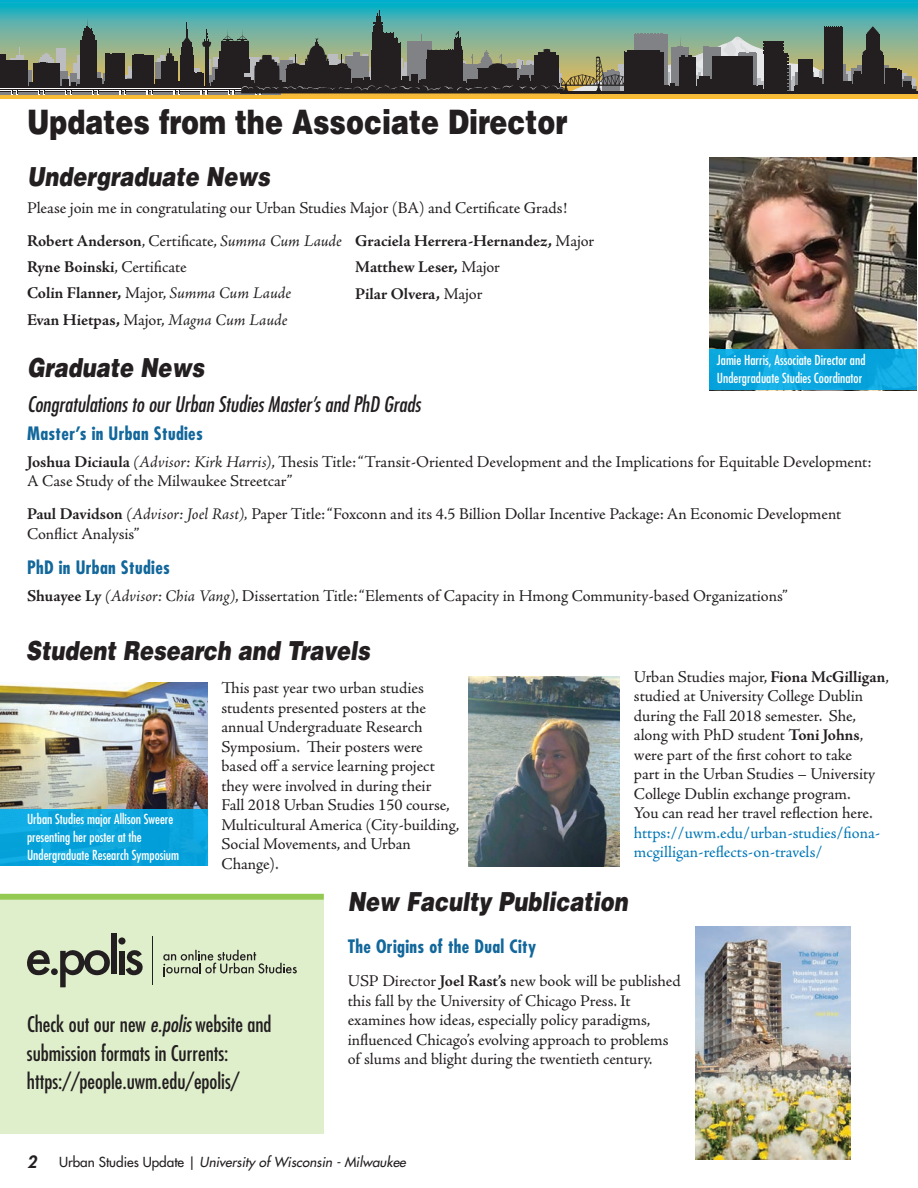
<style>
.page{position:relative;width:918px;height:1188px;background:#fff}
.page>*{position:absolute;margin:0;border:0;box-sizing:border-box;transform-origin:0 0}
.Heading{font:900 33.75px "Helvetica LT Std";color:#231f20;scale:.8 1}
.MiniHead{font:italic 900 26.25px "Helvetica LT Std";color:#231f20;scale:.8 1}
.Body{font:italic 900 26.25px "Helvetica LT Std";color:#231f20;scale:.8 1}
.MiniHead-2{font:condensed 21px/28.5px "Futura Std";color:#231f20}
.MiniHead-3{font:italic condensed 21px "Futura Std";color:#231f20}
.MiniHead-4{font:700 condensed 18px "Futura Std";letter-spacing:.02em;color:#12679b}
.blips{font:700 condensed 18px "Futura Std";letter-spacing:.02em;color:#12679b}
.Body-2{font:700 condensed 18px "Futura Std";letter-spacing:.02em;color:#12679b}
.Body-3{font:16.5px/19.5px "Adobe Jenson Pro";letter-spacing:-.005em;color:#231f20}
.MiniHead-5{font:16.5px/19.5px "Adobe Jenson Pro";letter-spacing:-.005em;color:#231f20}
.Body-4{font:700 16.5px "Adobe Jenson Pro";letter-spacing:-.005em;color:#231f20}
.Body-5{font:italic 16.5px "Adobe Jenson Pro";letter-spacing:-.005em;color:#231f20}
.t1{font:italic 800 16.5px "Futura Std";color:#231f20}
.t2{font:condensed 13.5px/18px "Futura Std";color:#fff}
.t3{font:italic 500 13.5px "Futura Std";color:#231f20}
.s1{font-weight:400}
.s2{font-weight:400;font-style:italic}
.s3{font-weight:700}
.s4{font-weight:700;font-style:normal}
.s5{font-style:normal}
.s6{font-style:italic}
.s7{color:#0077b7}
</style>
<div class="page">
<img style="left:709px;top:157px;width:207px;height:192px">
<div style="left:709px;top:349px;width:207px;height:41px;background:linear-gradient(to right,#09a5de,#0ea9e1)"></div>
<img style="left:0;top:683px;width:208px;height:126px">
<div style="left:0;top:809px;width:208px;height:57px;background:linear-gradient(to right,#0ba7de,#08a2dc)"></div>
<img style="left:469px;top:676px;width:151px;height:191px">
<div style="left:0;top:900px;width:324px;height:234px;background:#dfefcc"></div>
<div style="left:0;top:894px;width:324px;height:6px;background:#94ca54"></div>
<img style="left:695px;top:926px;width:156px;height:234px">
<svg style="left:60px;top:950px;width:50px;height:37px"></svg>
<svg style="left:27px;top:950px;width:23px;height:25px"></svg>
<svg style="left:126px;top:950px;width:17px;height:25px"></svg>
<div style="left:111px;top:934px;width:6px;height:40px;background:#231f20"></div>
<div style="left:119px;top:951px;width:6px;height:23px;background:#231f20"></div>
<hr style="left:152px;top:937px;width:1px;height:48px;background:#231f20">
<div style="left:118px;top:937px;width:8px;height:8px;background:#231f20;border-radius:50%"></div>
<div style="left:51px;top:968px;width:7px;height:7px;background:#231f20;border-radius:50%"></div>
<svg style="left:163px;top:950px;width:134px;height:27px"></svg>
<svg style="left:0;top:0;width:918px;height:99px;background:#53b1a4"></svg>
<div style="left:56px;top:48px;width:10px;height:44px;background:#bcbdc0"></div>
<svg style="left:39px;top:59px;width:15px;height:31px"></svg>
<svg style="left:41px;top:53px;width:11px;height:6px"></svg>
<div style="left:191px;top:68px;width:9px;height:23px;background:#bcbdc0"></div>
<svg style="left:27px;top:70px;width:4px;height:16px"></svg>
<svg style="left:59px;top:71px;width:6px;height:15px"></svg>
<div style="left:16px;top:56px;width:8px;height:33px;background:#bcbdc0"></div>
<div style="left:10px;top:59px;width:14px;height:30px;background:#bcbdc0"></div>
<hr style="left:20px;top:47px;width:1px;height:33px;background:#bcbdc0">
<div style="left:0;top:86px;width:280px;height:6px;background:#231f20"></div>
<div style="left:0;top:60px;width:27px;height:28px;background:#231f20"></div>
<div style="left:0;top:55px;width:5px;height:33px;background:#231f20"></div>
<div style="left:33px;top:63px;width:26px;height:25px;background:#231f20"></div>
<div style="left:81px;top:40px;width:16px;height:48px;background:#231f20"></div>
<div style="left:82px;top:36px;width:13px;height:47px;background:#231f20"></div>
<div style="left:83px;top:35px;width:12px;height:48px;background:#231f20"></div>
<div style="left:83px;top:34px;width:11px;height:48px;background:#231f20"></div>
<div style="left:83px;top:31px;width:10px;height:51px;background:#231f20"></div>
<div style="left:84px;top:29px;width:8px;height:50px;background:#231f20"></div>
<div style="left:84px;top:28px;width:6px;height:51px;background:#231f20"></div>
<hr style="left:91px;top:28px;width:1px;height:51px;background:#231f20">
<svg style="left:87px;top:18px;width:2px;height:10px"></svg>
<hr style="left:113px;top:53px;width:4px;height:35px;background:#231f20">
<hr style="left:109px;top:54px;width:4px;height:34px;background:#231f20">
<div style="left:116px;top:53px;width:8px;height:35px;background:#231f20"></div>
<hr style="left:193px;top:55px;width:1px;height:33px;background:#231f20">
<hr style="left:192px;top:47px;width:1px;height:33px;background:#231f20">
<hr style="left:191px;top:42px;width:1px;height:33px;background:#231f20">
<hr style="left:187px;top:22px;width:1px;height:33px;background:#231f20">
<hr style="left:186px;top:30px;width:1px;height:32px;background:#231f20">
<div style="left:192px;top:74px;width:11px;height:14px;background:#231f20"></div>
<div style="left:190px;top:72px;width:5px;height:16px;background:#231f20"></div>
<div style="left:197px;top:72px;width:5px;height:16px;background:#231f20"></div>
<div style="left:62px;top:80px;width:7px;height:7px;background:#231f20"></div>
<hr style="left:0;top:92px;width:280px;height:2px;background:#808285">
<hr style="left:0;top:88px;width:280px;height:3px;background:#fff">
<hr style="left:0;top:89px;width:280px;height:1px;background:#231f20">
<svg style="left:11px;top:90px;width:7px;height:4px"></svg>
<svg style="left:30px;top:82px;width:15px;height:12px"></svg>
<svg style="left:65px;top:41px;width:45px;height:53px"></svg>
<svg style="left:120px;top:32px;width:71px;height:62px"></svg>
<div style="left:376px;top:16px;width:5px;height:12px;background:#231f20"></div>
<svg style="left:376px;top:10px;width:5px;height:6px"></svg>
<svg style="left:201px;top:23px;width:717px;height:71px;background:#5f6f62"></svg>
<p class="Heading" style="left:27px;top:100px;width:677px">Updates from the Associate Director</p>
<p class="Body" style="left:27px;top:160px;width:305px">Undergraduate News</p>
<p class="Body-3" style="left:27px;top:198px;width:542px">Please join me in congratulating our Urban Studies Major (BA) and Certificate Grads!</p>
<p class="Body-4" style="left:27px;top:231px;width:316px">Robert Anderson<span class="s1">, Certificate,</span> <span class="s2">Summa Cum Laude</span></p>
<p class="Body-3" style="left:27px;top:257px;width:161px"><span class="s3">Ryne Boinski</span>, Certificate</p>
<p class="Body-4" style="left:27px;top:284px;width:266px">Colin Flanner, <span class="s1">Major,</span> <span class="s2">Summa Cum Laude</span></p>
<p class="Body-5" style="left:27px;top:310px;width:262px"><span class="s4">Evan Hietpas,</span> <span class="s5">Major,</span> Magna Cum Laude</p>
<p class="Body-4" style="left:355px;top:232px;width:241px">Graciela Herrera-Hernandez, <span class="s1">Major</span></p>
<p class="Body-4" style="left:355px;top:258px;width:146px">Matthew Leser, <span class="s1">Major</span></p>
<p class="Body-4" style="left:355px;top:284px;width:129px">Pilar Olvera, <span class="s1">Major</span></p>
<p class="t2" style="left:717px;top:351px;width:150px">Jamie Harris, Associate Director and<br>Undergraduate Studies Coordinator</p>
<p class="Body" style="left:27px;top:350px;width:223px">Graduate News</p>
<p class="MiniHead-3" style="left:27px;top:392px;width:395px">Congratulations to our Urban Studies Master’s and PhD Grads</p>
<p class="blips" style="left:27px;top:423px;width:177px">Master’s in Urban Studies</p>
<p class="Body-3" style="left:27px;top:452px;width:846px"><span class="s3">Joshua Diciaula</span> <span class="s6">(Advisor: Kirk Harris)</span>, Thesis Title: “Transit-Oriented Development and the Implications for Equitable Development:</p>
<p class="Body-3" style="left:27px;top:472px;width:267px">A Case Study of the Milwaukee Streetcar”</p>
<p class="Body-3" style="left:27px;top:505px;width:816px"><span class="s3">Paul Davidson</span> <span class="s6">(Advisor: Joel Rast),</span> Paper Title: “Foxconn and its 4.5 Billion Dollar Incentive Package: An Economic Development<br>Conflict Analysis”</p>
<p class="Body-2" style="left:27px;top:556px;width:144px">PhD in Urban Studies</p>
<p class="Body-3" style="left:27px;top:586px;width:762px"><span class="s3">Shuayee Ly</span> <span class="s6">(Advisor: Chia Vang)</span>, Dissertation Title: “Elements of Capacity in Hmong Community-based Organizations”</p>
<p class="MiniHead" style="left:26px;top:634px;width:432px">Student Research and Travels</p>
<p class="Body-3" style="left:221px;top:679px;width:240px">This past year two urban studies students presented posters at the annual Undergraduate Research<br>Symposium. Their posters were based off a service learning project they were involved in during their<br>Fall 2018 Urban Studies 150 course,<br>Multicultural America (City-building,<br>Social Movements, and Urban<br>Change).</p>
<p class="Body-3" style="left:634px;top:667px;width:257px">Urban Studies major, <span class="s3">Fiona McGilligan</span>, studied at University College Dublin during the Fall 2018 semester. She, along with PhD student <span class="s3">Toni Johns</span>, were part of the first cohort to take<br>part in the Urban Studies – University College Dublin exchange program.<br>You can read her travel reflection here. <span class="s7">https://uwm.edu/urban-studies/fiona&shy;mcgilligan-reflects-on-travels/</span></p>
<p class="MiniHead" style="left:348px;top:884px;width:351px">New Faculty Publication</p>
<p class="MiniHead-4" style="left:348px;top:935px;width:190px">The Origins of the Dual City</p>
<p class="MiniHead-5" style="left:348px;top:971px;width:335px">USP Director <span class="s3">Joel Rast’s</span> new book will be published this fall by the University of Chicago Press. It examines how ideas, especially policy paradigms, influenced Chicago’s evolving approach to problems of slums and blight during the twentieth century.</p>
<p class="t2" style="left:27px;top:810px;width:154px">Urban Studies major Allison Sweere presenting her poster at the<br>Undergraduate Research Symposium</p>
<p class="MiniHead-2" style="left:27px;top:1010px;width:246px">Check out our new <span class="s6">e.polis</span> website and submission formats in Currents:</p>
<p class="MiniHead-2" style="left:27px;top:1067px;width:214px">https://people.uwm.edu/epolis/</p>
<p class="t1" style="left:27px;top:1151px;width:11px">2</p>
<p class="t3" style="left:59px;top:1153px;width:348px"><span class="s5">Urban Studies Update |</span> University of Wisconsin - Milwaukee</p>
</div>
